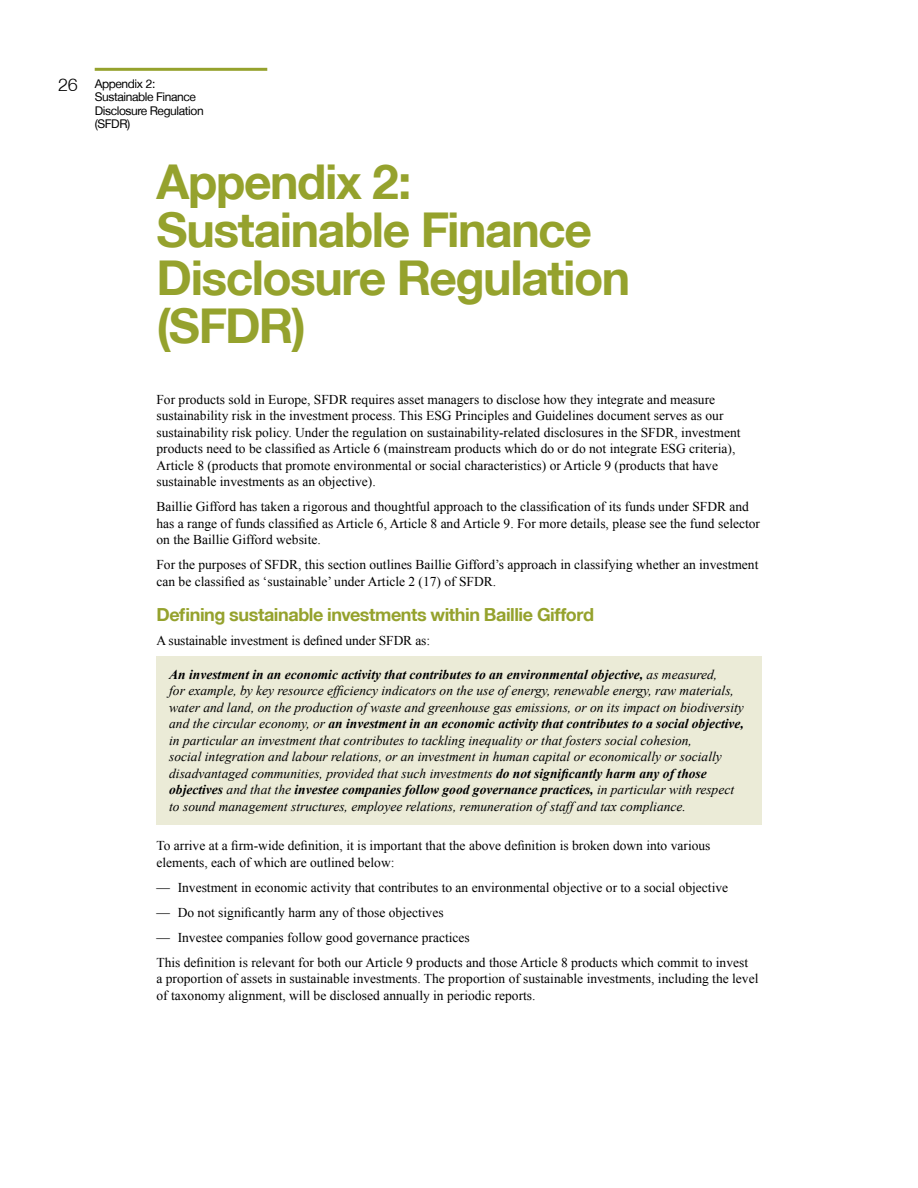
<style>
.page{position:relative;width:918px;height:1188px;background:#fff}
.page>*{position:absolute;margin:0;border:0;box-sizing:border-box;transform-origin:0 0}
.t1{font:700 48px/48px "Helvetica Neue LT";letter-spacing:-.03em;color:#95a22d}
.t2{font:700 18px "Helvetica Neue LT";letter-spacing:-.025em;color:#95a22d}
.t3{font:300 18px "Helvetica Neue LT";color:#000}
.t4{font:13.5px/16.5px "Times New Roman";color:#000}
.t5{font:italic 13.5px/16.5px "Times New Roman";color:#000}
.t6{font:12px/13.5px "Helvetica Neue LT";letter-spacing:-.03em;color:#000}
.s1{font-weight:700}
</style>
<div class="page">
<hr style="left:95px;top:68px;width:172px;height:3px;background:#95a22d">
<div style="left:156px;top:657px;width:606px;height:168px;background:#ebebd7"></div>
<h2 class="t3" style="left:58px;top:73px;width:21px">26</h2>
<p class="t6" style="left:95px;top:77px;width:110px">Appendix 2:<br>Sustainable Finance<br>Disclosure Regulation (SFDR)</p>
<h1 class="t1" style="left:156px;top:157px;width:475px">Appendix 2:<br>Sustainable Finance<br>Disclosure Regulation (SFDR)</h1>
<p class="t4" style="left:156px;top:391px;width:586px">For products sold in Europe, SFDR requires asset managers to disclose how they integrate and measure sustainability risk in the investment process. This ESG Principles and Guidelines document serves as our sustainability risk policy. Under the regulation on sustainability-related disclosures in the SFDR, investment products need to be classified as Article 6 (mainstream products which do or do not integrate ESG criteria), Article 8 (products that promote environmental or social characteristics) or Article 9 (products that have sustainable investments as an objective).</p>
<p class="t4" style="left:156px;top:498px;width:605px">Baillie Gifford has taken a rigorous and thoughtful approach to the classification of its funds under SFDR and has a range of funds classified as Article 6, Article 8 and Article 9. For more details, please see the fund selector on the Baillie Gifford website.</p>
<p class="t4" style="left:156px;top:556px;width:603px">For the purposes of SFDR, this section outlines Baillie Gifford’s approach in classifying whether an investment can be classified as ‘sustainable’ under Article 2 (17) of SFDR.</p>
<h2 class="t2" style="left:156px;top:603px;width:439px">Defining sustainable investments within Baillie Gifford</h2>
<p class="t4" style="left:156px;top:632px;width:275px">A sustainable investment is defined under SFDR as:</p>
<p class="t5" style="left:169px;top:666px;width:576px"><span class="s1">An investment in an economic activity that contributes to an environmental objective,</span> as measured,<br>for example, by key resource efficiency indicators on the use of energy, renewable energy, raw materials, water and land, on the production of waste and greenhouse gas emissions, or on its impact on biodiversity and the circular economy, or <span class="s1">an investment in an economic activity that contributes to a social objective, </span>in particular an investment that contributes to tackling inequality or that fosters social cohesion,<br>social integration and labour relations, or an investment in human capital or economically or socially disadvantaged communities, provided that such investments <span class="s1">do not significantly harm any of those objectives</span> and that the <span class="s1">investee companies follow good governance practices,</span> in particular with respect to sound management structures, employee relations, remuneration of staff and tax compliance.</p>
<p class="t4" style="left:156px;top:837px;width:556px">To arrive at a firm-wide definition, it is important that the above definition is broken down into various elements, each of which are outlined below:</p>
<p class="t4" style="left:156px;top:879px;width:573px">— Investment in economic activity that contributes to an environmental objective or to a social objective</p>
<p class="t4" style="left:156px;top:904px;width:289px">— Do not significantly harm any of those objectives</p>
<p class="t4" style="left:156px;top:925px;width:593px;line-height:25px">— Investee companies follow good governance practices<br>This definition is relevant for both our Article 9 products and those Article 8 products which commit to invest</p>
<p class="t4" style="left:156px;top:970px;width:603px">a proportion of assets in sustainable investments. The proportion of sustainable investments, including the level of taxonomy alignment, will be disclosed annually in periodic reports.</p>
</div>
